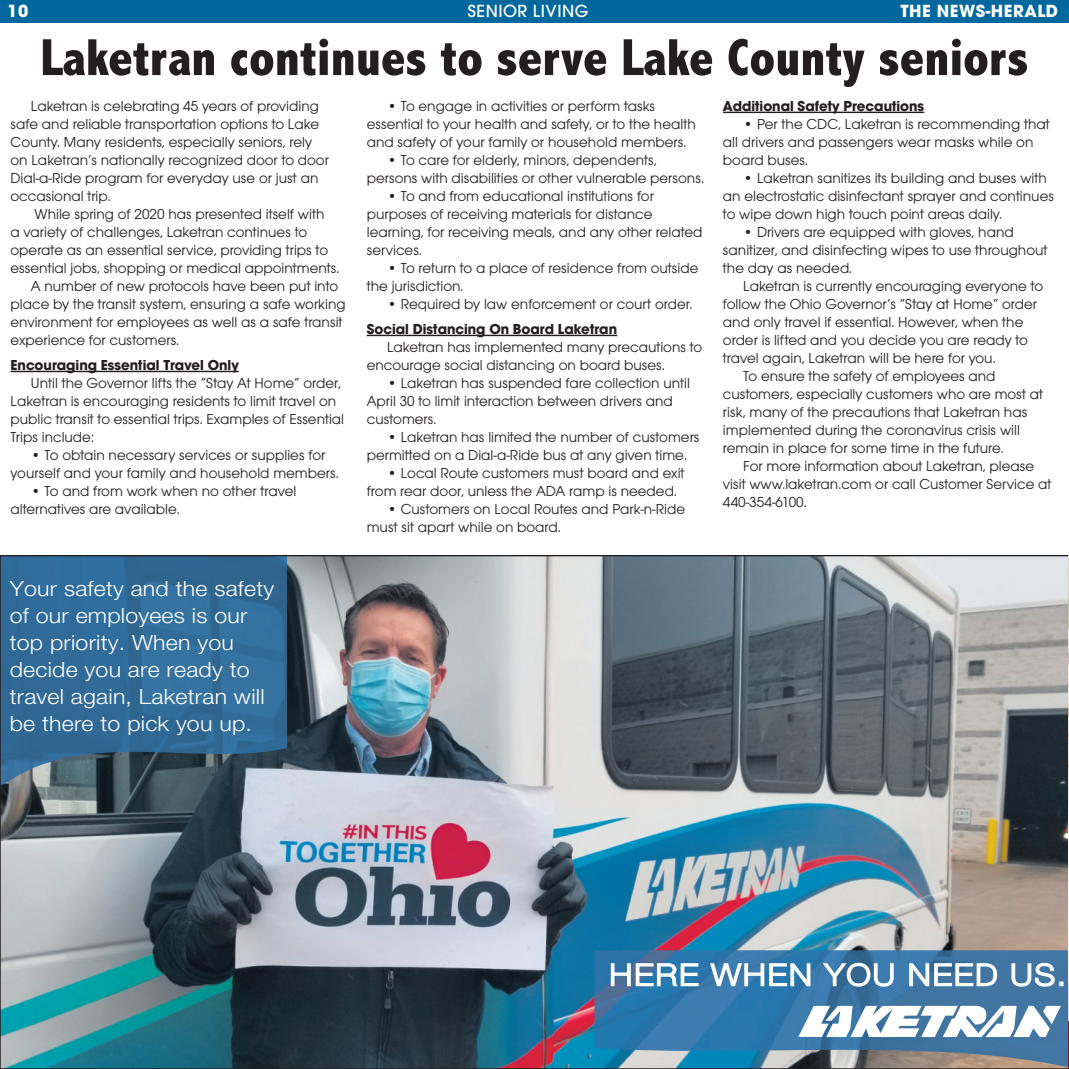
<style>
.page{position:relative;width:1069px;height:1069px;background:#fff}
.page>*{position:absolute;margin:0;border:0;box-sizing:border-box;transform-origin:0 0}
.t1{font:800 condensed 52.5px "Abadi";color:#231f20}
.t2{font:300 30px "Helvetica Neue LT Std";letter-spacing:.05em;color:#fff;scale:1.1 1}
.t3{font:300 21px/27px "Helvetica Neue LT Std";letter-spacing:.01em;color:#fff;scale:1.1 1}
.t4{font:700 16.5px "Avant Garde";letter-spacing:.03em;color:#fff}
.t5{font:500 16.5px "Avant Garde";letter-spacing:.03em;color:#fff}
.t6{font:15px/18px "Avant Garde Gothic Itc T";color:#231f20}
.t7{font:700 15px "Avant Garde Gothic Itc T";color:#231f20}
</style>
<div class="page">
<div style="left:0;top:0;width:1068px;height:22px;background:#00689c"></div>
<svg style="left:1068px;top:0;width:1px;height:22px"></svg>
<img style="left:3px;top:558px;width:1062px;height:507px">
<img style="left:3px;top:558px;width:284px;height:228px">
<img style="left:614px;top:1048px;width:429px;height:14px">
<svg style="left:610px;top:962px;width:89px;height:66px;background:#4b88b4"></svg>
<svg style="left:708px;top:955px;width:103px;height:38px;background:#5d95be"></svg>
<svg style="left:821px;top:961px;width:73px;height:26px;background:#6a95b8"></svg>
<svg style="left:908px;top:962px;width:89px;height:24px"></svg>
<svg style="left:1010px;top:961px;width:53px;height:26px"></svg>
<svg style="left:798px;top:1005px;width:262px;height:31px"></svg>
<img style="left:1067px;top:853px;width:1px;height:167px">
<img style="left:1067px;top:555px;width:1px;height:267px">
<svg style="left:1067px;top:822px;width:1px;height:31px"></svg>
<hr style="left:1067px;top:1020px;width:1px;height:48px;background:#7e2227">
<hr style="left:11px;top:370px;width:228px;height:2px;background:#231f20">
<hr style="left:366px;top:334px;width:251px;height:2px;background:#231f20">
<hr style="left:722px;top:112px;width:202px;height:1px;background:#231f20">
<p class="t4" style="left:8px;top:5px;width:22px">10</p>
<p class="t5" style="left:468px;top:1px;width:122px">SENIOR LIVING</p>
<p class="t4" style="left:900px;top:5px;width:159px">THE NEWS-HERALD</p>
<h1 class="t1" style="left:40px;top:39px;width:989px">Laketran continues to serve Lake County seniors</h1>
<p class="t6" style="left:11px;top:98px;width:320px;text-indent:20px">Laketran is celebrating 45 years of providing safe and reliable transportation options to Lake County. Many residents, especially seniors, rely on Laketran’s nationally recognized door to door Dial-a-Ride program for everyday use or just an occasional trip.</p>
<p class="t6" style="left:35px;top:206px;width:291px">While spring of 2020 has presented itself with</p>
<p class="t6" style="left:11px;top:224px;width:298px">a variety of challenges, Laketran continues to</p>
<p class="t6" style="left:11px;top:242px;width:319px">operate as an essential service, providing trips to</p>
<p class="t6" style="left:11px;top:260px;width:330px">essential jobs, shopping or medical appointments.</p>
<p class="t6" style="left:31px;top:278px;width:309px">A number of new protocols have been put into</p>
<p class="t6" style="left:11px;top:296px;width:336px">place by the transit system, ensuring a safe working</p>
<p class="t6" style="left:11px;top:314px;width:333px">environment for employees as well as a safe transit</p>
<p class="t6" style="left:11px;top:332px;width:170px">experience for customers.</p>
<p class="t7" style="left:11px;top:360px;width:230px">Encouraging Essential Travel Only</p>
<p class="t6" style="left:11px;top:375px;width:335px;text-indent:20px">Until the Governor lifts the “Stay At Home” order, Laketran is encouraging residents to limit travel on public transit to essential trips. Examples of Essential Trips include:</p>
<p class="t6" style="left:11px;top:447px;width:329px;text-align:center">• To obtain necessary services or supplies for yourself and your family and household members.</p>
<p class="t6" style="left:11px;top:483px;width:287px;text-indent:20px">• To and from work when no other travel alternatives are available.</p>
<h3 class="t3" style="left:10px;top:577px;width:242px">Your safety and the safety of our employees is our top priority. When you decide you are ready to travel again, Laketran will be there to pick you up.</h3>
<p class="t6" style="left:366px;top:98px;width:330px;text-indent:20px">• To engage in activities or perform tasks essential to your health and safety, or to the health and safety of your family or household members.</p>
<p class="t6" style="left:366px;top:152px;width:338px;text-indent:20px">• To care for elderly, minors, dependents, persons with disabilities or other vulnerable persons.</p>
<p class="t6" style="left:366px;top:188px;width:337px;text-indent:20px">• To and from educational institutions for purposes of receiving materials for distance learning, for receiving meals, and any other related services.</p>
<p class="t6" style="left:366px;top:260px;width:333px;text-indent:20px">• To return to a place of residence from outside the jurisdiction.</p>
<p class="t6" style="left:387px;top:296px;width:307px">• Required by law enforcement or court order.</p>
<p class="t7" style="left:366px;top:324px;width:252px">Social Distancing On Board Laketran</p>
<p class="t6" style="left:366px;top:339px;width:337px;text-indent:20px">Laketran has implemented many precautions to encourage social distancing on board buses.</p>
<p class="t6" style="left:366px;top:375px;width:325px;text-indent:20px">• Laketran has suspended fare collection until<br>April 30 to limit interaction between drivers and customers.</p>
<p class="t6" style="left:366px;top:429px;width:334px;text-indent:20px">• Laketran has limited the number of customers permitted on a Dial-a-Ride bus at any given time.</p>
<p class="t6" style="left:366px;top:465px;width:319px;text-indent:20px">• Local Route customers must board and exit from rear door, unless the ADA ramp is needed.</p>
<p class="t6" style="left:366px;top:501px;width:320px;text-indent:20px">• Customers on Local Routes and Park-n-Ride must sit apart while on board.</p>
<p class="t7" style="left:722px;top:101px;width:203px">Additional Safety Precautions</p>
<p class="t6" style="left:722px;top:116px;width:328px;text-indent:20px">• Per the CDC, Laketran is recommending that all drivers and passengers wear masks while on board buses.</p>
<p class="t6" style="left:722px;top:170px;width:332px;text-indent:20px">• Laketran sanitizes its building and buses with an electrostatic disinfectant sprayer and continues to wipe down high touch point areas daily.</p>
<p class="t6" style="left:722px;top:224px;width:326px;text-indent:20px">• Drivers are equipped with gloves, hand sanitizer, and disinfecting wipes to use throughout the day as needed.</p>
<p class="t6" style="left:743px;top:278px;width:301px">Laketran is currently encouraging everyone to</p>
<p class="t6" style="left:722px;top:296px;width:315px">follow the Ohio Governor’s “Stay at Home” order</p>
<p class="t6" style="left:722px;top:314px;width:302px">and only travel if essential. However, when the</p>
<p class="t6" style="left:722px;top:332px;width:306px">order is lifted and you decide you are ready to</p>
<p class="t6" style="left:722px;top:350px;width:274px">travel again, Laketran will be here for you.</p>
<p class="t6" style="left:743px;top:368px;width:254px">To ensure the safety of employees and</p>
<p class="t6" style="left:722px;top:386px;width:321px">customers, especially customers who are most at</p>
<p class="t6" style="left:722px;top:404px;width:306px">risk, many of the precautions that Laketran has</p>
<p class="t6" style="left:722px;top:422px;width:298px">implemented during the coronavirus crisis will</p>
<p class="t6" style="left:722px;top:440px;width:282px">remain in place for some time in the future.</p>
<p class="t6" style="left:743px;top:458px;width:292px">For more information about Laketran, please</p>
<p class="t6" style="left:722px;top:476px;width:330px">visit www.laketran.com or call Customer Service at</p>
<p class="t6" style="left:722px;top:494px;width:85px">440-354-6100.</p>
<h2 class="t2" style="left:609px;top:964px;width:416px">HERE WHEN YOU NEED US.</h2>
</div>
